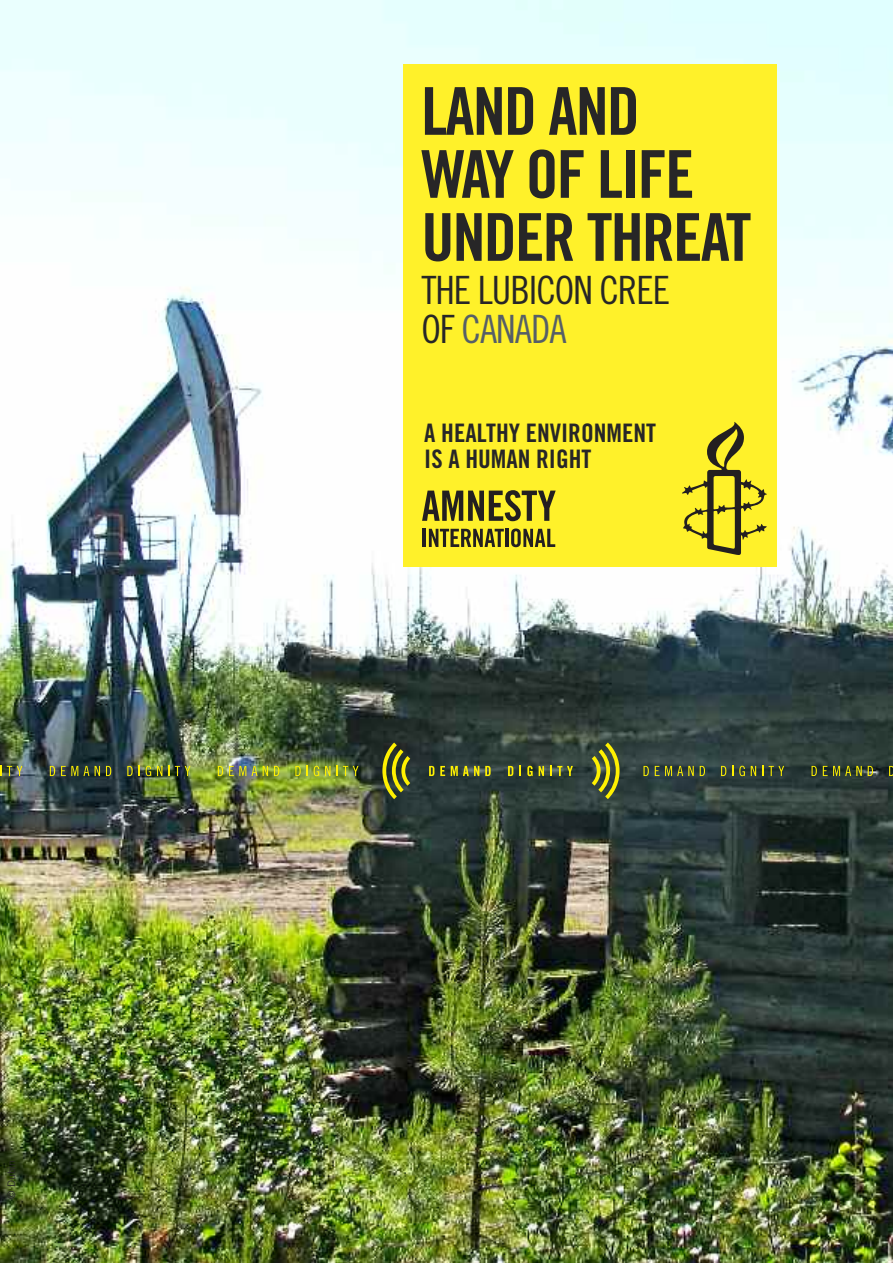
<style>
.page{position:relative;width:893px;height:1263px;background:#fff}
.page>*{position:absolute;margin:0;border:0;box-sizing:border-box;transform-origin:0 0}
.t1{font:66px/63px "Amnesty Trade Gothic Bd Cn 20";letter-spacing:-.025em;color:#272627}
.t2{font:39px/39px "Amnesty Trade Gothic Cn 18";letter-spacing:-.025em;color:#272627}
.t3{font:25.5px/25.5px "Amnesty Trade Gothic Bd Cn 20 OTF";color:#272627}
.t4{font:10.5px "Amnesty Trade Gothic";color:#272627}
.s1{color:#565f67}
</style>
<div class="page">
<img style="left:0;top:0;width:893px;height:1263px">
<div style="left:403px;top:64px;width:374px;height:503px;background:#fff12a"></div>
<hr style="left:423px;top:529px;width:3px;height:18px;background:#231f20">
<svg style="left:429px;top:529px;width:75px;height:18px"></svg>
<hr style="left:505px;top:529px;width:3px;height:18px;background:#231f20">
<svg style="left:511px;top:528px;width:44px;height:19px"></svg>
<svg style="left:422px;top:490px;width:134px;height:31px"></svg>
<svg style="left:682px;top:422px;width:85px;height:133px"></svg>
<svg style="left:429px;top:766px;width:5px;height:10px"></svg>
<svg style="left:440px;top:766px;width:5px;height:10px"></svg>
<svg style="left:451px;top:766px;width:28px;height:10px"></svg>
<svg style="left:485px;top:766px;width:6px;height:10px"></svg>
<svg style="left:508px;top:766px;width:5px;height:10px"></svg>
<svg style="left:519px;top:766px;width:2px;height:10px"></svg>
<svg style="left:527px;top:766px;width:6px;height:10px"></svg>
<svg style="left:539px;top:766px;width:5px;height:10px"></svg>
<svg style="left:550px;top:766px;width:23px;height:10px"></svg>
<svg style="left:643px;top:766px;width:6px;height:10px"></svg>
<svg style="left:655px;top:766px;width:39px;height:10px"></svg>
<svg style="left:700px;top:766px;width:5px;height:10px"></svg>
<svg style="left:721px;top:766px;width:5px;height:10px"></svg>
<svg style="left:739px;top:766px;width:6px;height:10px"></svg>
<svg style="left:751px;top:766px;width:5px;height:10px"></svg>
<svg style="left:769px;top:766px;width:15px;height:10px"></svg>
<svg style="left:811px;top:766px;width:6px;height:10px"></svg>
<svg style="left:823px;top:766px;width:39px;height:10px"></svg>
<svg style="left:868px;top:766px;width:5px;height:10px"></svg>
<svg style="left:889px;top:766px;width:4px;height:10px"></svg>
<svg style="left:0;top:766px;width:22px;height:10px"></svg>
<svg style="left:50px;top:766px;width:5px;height:10px"></svg>
<svg style="left:61px;top:766px;width:28px;height:10px"></svg>
<svg style="left:95px;top:766px;width:5px;height:10px"></svg>
<svg style="left:106px;top:766px;width:5px;height:10px"></svg>
<svg style="left:127px;top:766px;width:6px;height:10px"></svg>
<svg style="left:146px;top:766px;width:5px;height:10px"></svg>
<svg style="left:157px;top:766px;width:5px;height:10px"></svg>
<svg style="left:168px;top:766px;width:22px;height:10px"></svg>
<svg style="left:218px;top:766px;width:5px;height:10px"></svg>
<svg style="left:229px;top:766px;width:28px;height:10px"></svg>
<svg style="left:263px;top:766px;width:5px;height:10px"></svg>
<svg style="left:274px;top:766px;width:5px;height:10px"></svg>
<svg style="left:295px;top:766px;width:6px;height:10px"></svg>
<svg style="left:314px;top:766px;width:5px;height:10px"></svg>
<svg style="left:325px;top:766px;width:5px;height:10px"></svg>
<svg style="left:336px;top:766px;width:22px;height:10px"></svg>
<svg style="left:382px;top:742px;width:28px;height:57px;background:#6b7021"></svg>
<svg style="left:592px;top:742px;width:28px;height:57px;background:#757b2c"></svg>
<p class="t4" style="left:5px;top:1199px;width:41px;rotate:-90deg">© Dubin</p>
<h1 class="t1" style="left:421px;top:79px;width:332px">LAND AND<br>WAY OF LIFE<br>UNDER THREAT</h1>
<h2 class="t2" style="left:421px;top:270px;width:250px">THE LUBICON CREE<br>OF <span class="s1">CANADA</span></h2>
<p class="t3" style="left:424px;top:420px;width:233px">A HEALTHY ENVIRONMENT<br>IS A HUMAN RIGHT</p>
</div>
